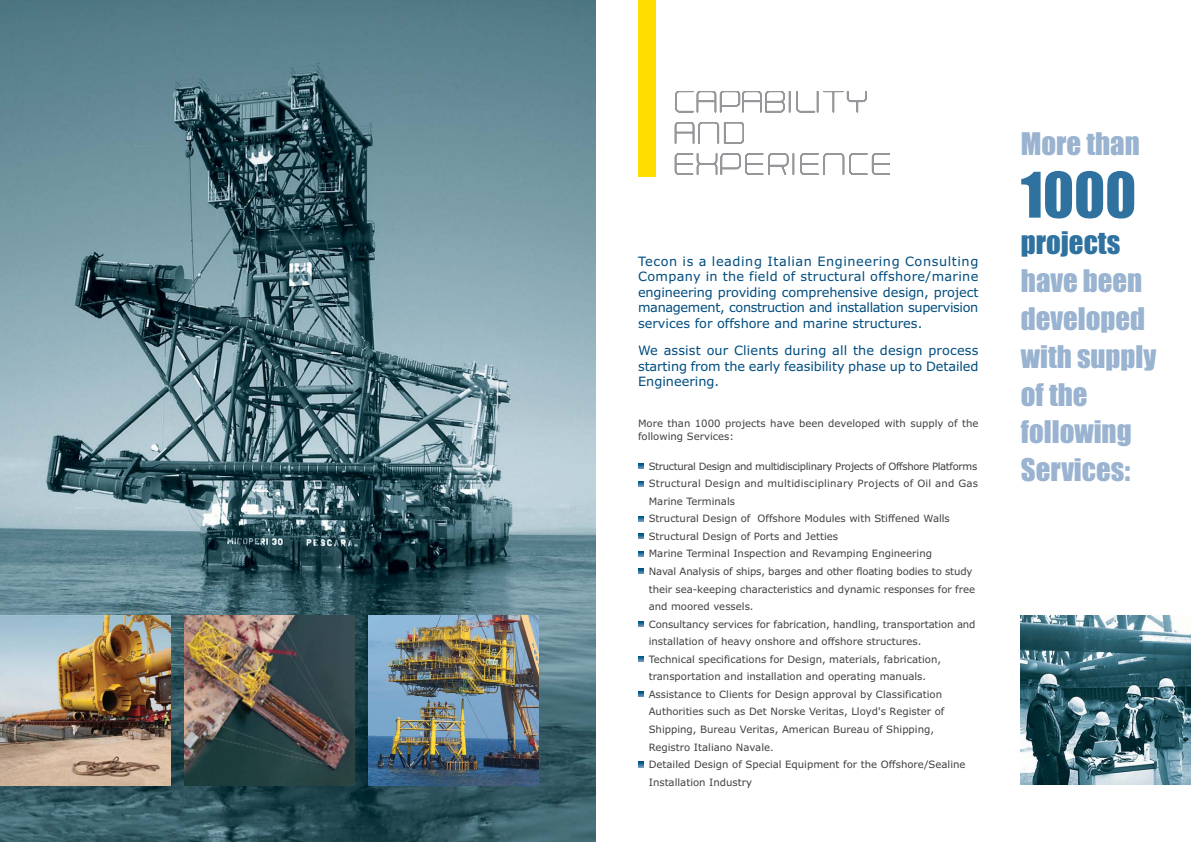
<style>
.page{position:relative;width:1191px;height:842px;background:#fff}
.page>*{position:absolute;margin:0;border:0;box-sizing:border-box;transform-origin:0 0}
.t1{font:58px "Impact";color:#2f729f}
.t2{font:28.8px/37.8px "Impact";color:#99b3d0}
.t3{font:28.8px "Impact";color:#2f729f}
.t4{font:12.9px/15.4px "Verdana";color:#004d7f;text-align:justify}
.t5{font:10.1px/17.6px "Verdana";color:#404041}
</style>
<div class="page">
<svg style="left:675px;top:91px;width:114px;height:22px"></svg>
<svg style="left:674px;top:122px;width:70px;height:22px"></svg>
<svg style="left:675px;top:153px;width:113px;height:22px"></svg>
<svg style="left:638px;top:464px;width:5px;height:5px"></svg>
<svg style="left:638px;top:481px;width:5px;height:5px"></svg>
<svg style="left:638px;top:516px;width:5px;height:5px"></svg>
<svg style="left:638px;top:534px;width:5px;height:5px"></svg>
<svg style="left:638px;top:569px;width:5px;height:5px"></svg>
<svg style="left:638px;top:551px;width:5px;height:5px"></svg>
<svg style="left:638px;top:621px;width:5px;height:6px"></svg>
<svg style="left:638px;top:656px;width:5px;height:5px"></svg>
<svg style="left:638px;top:692px;width:5px;height:5px"></svg>
<img style="left:1020px;top:615px;width:171px;height:170px">
<img style="left:0;top:0;width:595px;height:842px">
<div style="left:638px;top:0;width:17px;height:176px;background:#fd0"></div>
<img style="left:0;top:616px;width:170px;height:169px">
<img style="left:184px;top:615px;width:170px;height:170px">
<img style="left:369px;top:616px;width:170px;height:169px">
<svg style="left:638px;top:762px;width:5px;height:5px"></svg>
<p class="t4" style="left:638px;top:255px;width:342px">Tecon is a leading Italian Engineering Consulting Company in the field of structural offshore/marine engineering providing comprehensive design, project management, construction and installation supervision services for offshore and marine structures.</p>
<p class="t4" style="left:638px;top:344px;width:342px">We assist our Clients during all the design process starting from the early feasibility phase up to Detailed Engineering.</p>
<p class="t5" style="left:638px;top:418px;width:342px;line-height:12.4px">More than 1000 projects have been developed with supply of the following Services:</p>
<p class="t5" style="left:648px;top:458px;width:331px">Structural Design and multidisciplinary Projects of Offshore Platforms Structural Design and multidisciplinary Projects of Oil and Gas Marine Terminals<br>Structural Design of Offshore Modules with Stiffened Walls Structural Design of Ports and Jetties<br>Marine Terminal Inspection and Revamping Engineering<br>Naval Analysis of ships, barges and other floating bodies to study their sea-keeping characteristics and dynamic responses for free and moored vessels.<br>Consultancy services for fabrication, handling, transportation and installation of heavy onshore and offshore structures.<br>Technical specifications for Design, materials, fabrication, transportation and installation and operating manuals.<br>Assistance to Clients for Design approval by Classification Authorities such as Det Norske Veritas, Lloyd's Register of Shipping, Bureau Veritas, American Bureau of Shipping, Registro Italiano Navale.<br>Detailed Design of Special Equipment for the Offshore/Sealine Installation Industry</p>
<h2 class="t2" style="left:1021px;top:127px;width:120px">More than</h2>
<h1 class="t1" style="left:1021px;top:176px;width:117px">1000</h1>
<h2 class="t3" style="left:1021px;top:234px;width:101px">projects</h2>
<h2 class="t2" style="left:1021px;top:264px;width:137px">have been developed with supply of the following<br>Services:</h2>
</div>
